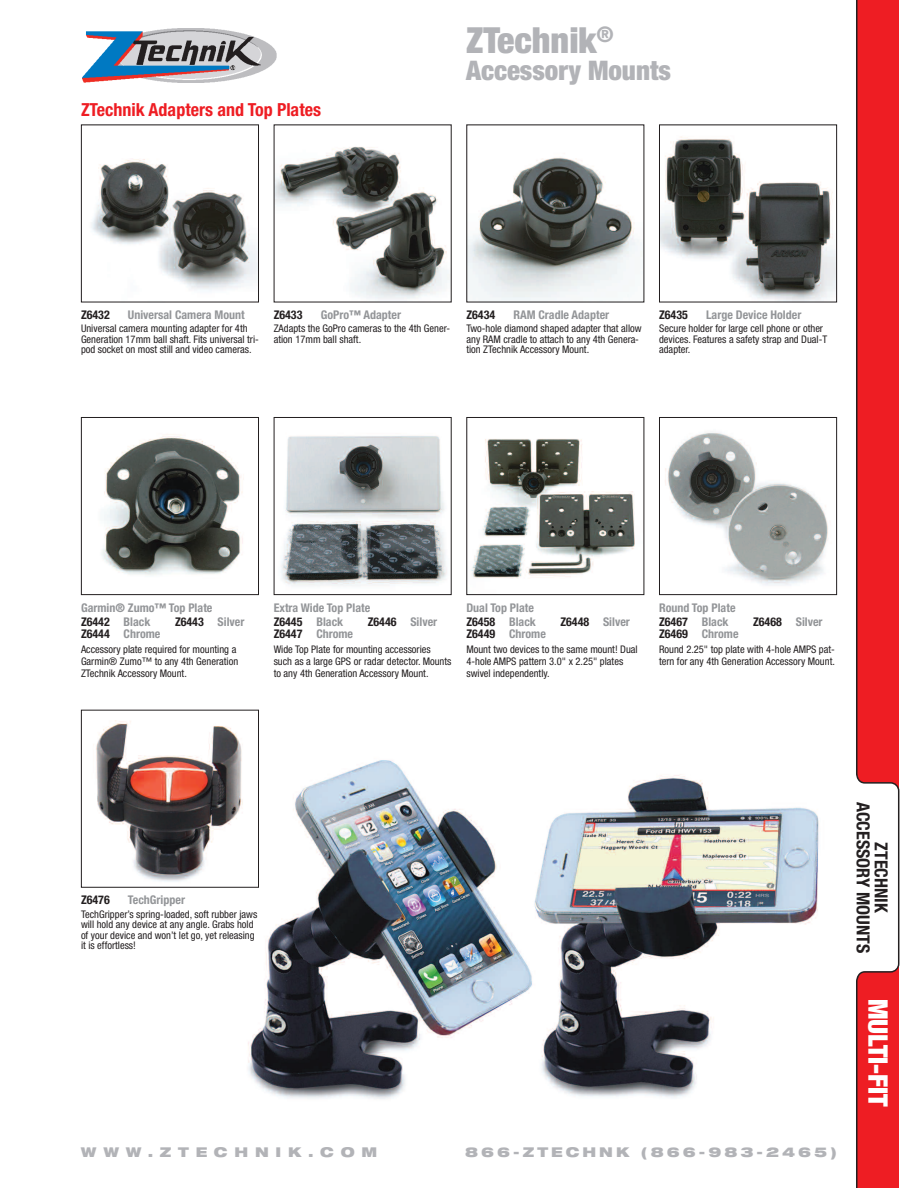
<style>
.page{position:relative;width:918px;height:1188px;background:#fff}
.page>*{position:absolute;margin:0;border:0;box-sizing:border-box;transform-origin:0 0}
.t1{font:900 condensed 36px "Helvetica Neue";color:#b2b3b7}
.t2{font:900 condensed 27px "Helvetica Neue";color:#b2b3b7}
.t3{font:900 condensed 27px "Helvetica Neue";color:#fff}
.t4{font:700 condensed 18px "Helvetica Neue";color:#ee1d23}
.t5{font:700 condensed 18px/18px "Helvetica Neue";color:#231f20;text-align:center}
.t6{font:900 expanded 13.5px "Helvetica Neue";letter-spacing:.225em;color:#b2b3b7}
.t7{font:900 expanded 13.5px "Helvetica Neue";letter-spacing:.5em;color:#b2b3b7}
.t8{font:700 condensed 12px/14.7px "Helvetica Neue";color:#939598}
.t9{font:700 condensed 12px "Helvetica Neue";color:#231f20}
.t10{font:condensed 10.5px/10.5px "Helvetica Neue";color:#231f20}
.s1{color:#231f20}
</style>
<div class="page">
<svg style="left:856px;top:0;width:43px;height:1188px;fill:#ee1d23"></svg>
<img style="left:82px;top:28px;width:195px;height:54px">
<img style="left:91px;top:159px;width:166px;height:132px">
<div style="left:81px;top:125px;width:178px;height:177px;border:1px solid #231f20"></div>
<img style="left:276px;top:146px;width:173px;height:153px">
<img style="left:468px;top:157px;width:174px;height:143px">
<img style="left:661px;top:136px;width:174px;height:164px">
<div style="left:659px;top:125px;width:178px;height:177px;border:1px solid #231f20"></div>
<img style="left:101px;top:434px;width:143px;height:141px">
<div style="left:81px;top:417px;width:178px;height:178px;border:1px solid #231f20"></div>
<img style="left:281px;top:436px;width:166px;height:150px">
<div style="left:274px;top:417px;width:178px;height:178px;border:1px solid #231f20"></div>
<img style="left:471px;top:439px;width:164px;height:140px">
<div style="left:466px;top:417px;width:178px;height:178px;border:1px solid #231f20"></div>
<img style="left:665px;top:432px;width:163px;height:153px">
<div style="left:659px;top:417px;width:178px;height:178px;border:1px solid #231f20"></div>
<img style="left:248px;top:760px;width:571px;height:339px">
<img style="left:96px;top:720px;width:161px;height:166px">
<div style="left:81px;top:710px;width:178px;height:178px;border:1px solid #231f20"></div>
<h3 class="t4" style="left:81px;top:103px;width:242px">ZTechnik Adapters and Top Plates</h3>
<h1 class="t1" style="left:466px;top:27px;width:149px">ZTechnik<sup>®</sup></h1>
<h2 class="t2" style="left:466px;top:60px;width:207px">Accessory Mounts</h2>
<p class="t9" style="left:81px;top:311px;width:30px">Z6432</p>
<p class="t8" style="left:128px;top:309px;width:118px">Universal Camera Mount</p>
<p class="t10" style="left:81px;top:324px;width:179px">Universal camera mounting adapter for 4th<br>Generation 17mm ball shaft. Fits universal tri&shy;pod socket on most still and video cameras.</p>
<p class="t9" style="left:274px;top:311px;width:30px">Z6433</p>
<p class="t8" style="left:321px;top:309px;width:82px">GoPro™ Adapter</p>
<p class="t10" style="left:274px;top:324px;width:178px">ZAdapts the GoPro cameras to the 4th Gener&shy;ation 17mm ball shaft.</p>
<p class="t9" style="left:466px;top:311px;width:30px">Z6434</p>
<p class="t8" style="left:513px;top:309px;width:97px">RAM Cradle Adapter</p>
<p class="t10" style="left:466px;top:324px;width:177px">Two-hole diamond shaped adapter that allow any RAM cradle to attach to any 4th Genera&shy;tion ZTechnik Accessory Mount.</p>
<p class="t9" style="left:659px;top:311px;width:30px">Z6435</p>
<p class="t8" style="left:706px;top:309px;width:97px">Large Device Holder</p>
<p class="t10" style="left:659px;top:324px;width:170px">Secure holder for large cell phone or other devices. Features a safety strap and Dual-T adapter.</p>
<p class="t8" style="left:81px;top:601px;width:133px">Garmin® Zumo™ Top Plate<br><span class="s1">Z6442</span> Black</p>
<p class="t8" style="left:175px;top:616px;width:71px"><span class="s1">Z6443</span> Silver</p>
<p class="t8" style="left:274px;top:601px;width:98px">Extra Wide Top Plate<br><span class="s1">Z6445</span> Black</p>
<p class="t8" style="left:368px;top:616px;width:71px"><span class="s1">Z6446</span> Silver</p>
<p class="t8" style="left:466px;top:601px;width:71px">Dual Top Plate<br><span class="s1">Z6458</span> Black</p>
<p class="t8" style="left:560px;top:616px;width:71px"><span class="s1">Z6448</span> Silver</p>
<p class="t8" style="left:659px;top:601px;width:78px">Round Top Plate<br><span class="s1">Z6467</span> Black</p>
<p class="t8" style="left:753px;top:616px;width:71px"><span class="s1">Z6468</span> Silver</p>
<p class="t8" style="left:81px;top:628px;width:81px"><span class="s1">Z6444</span> Chrome</p>
<p class="t10" style="left:81px;top:644px;width:159px;line-height:12px">Accessory plate required for mounting a<br>Garmin® Zumo™ to any 4th Generation<br>ZTechnik Accessory Mount.</p>
<p class="t8" style="left:274px;top:628px;width:81px"><span class="s1">Z6447</span> Chrome</p>
<p class="t10" style="left:274px;top:644px;width:179px;line-height:12px">Wide Top Plate for mounting accessories such as a large GPS or radar detector. Mounts to any 4th Generation Accessory Mount.</p>
<p class="t8" style="left:466px;top:628px;width:81px"><span class="s1">Z6449</span> Chrome</p>
<p class="t10" style="left:466px;top:644px;width:173px;line-height:12px">Mount two devices to the same mount! Dual<br>4-hole AMPS pattern 3.0" x 2.25" plates swivel independently.</p>
<p class="t8" style="left:659px;top:628px;width:81px"><span class="s1">Z6469</span> Chrome</p>
<p class="t10" style="left:659px;top:644px;width:177px;line-height:12px">Round 2.25" top plate with 4-hole AMPS pat&shy;tern for any 4th Generation Accessory Mount.</p>
<p class="t9" style="left:81px;top:896px;width:30px">Z6476</p>
<p class="t8" style="left:128px;top:894px;width:59px">TechGripper</p>
<p class="t10" style="left:81px;top:909px;width:178px">TechGripper’s spring-loaded, soft rubber jaws will hold any device at any angle. Grabs hold of your device and won’t let go, yet releasing it is effortless!</p>
<p class="t7" style="left:81px;top:1147px;width:298px">WWW.ZTECHNIK.COM</p>
<p class="t6" style="left:465px;top:1147px;width:373px">866-ZTECHNK (866-983-2465)</p>
<h3 class="t5" style="left:889px;top:802px;width:153px;rotate:90deg">ZTECHNIK<br>ACCESSORY MOUNTS</h3>
<h2 class="t3" style="left:888px;top:999px;width:109px;rotate:90deg">MULTI-FIT</h2>
</div>
